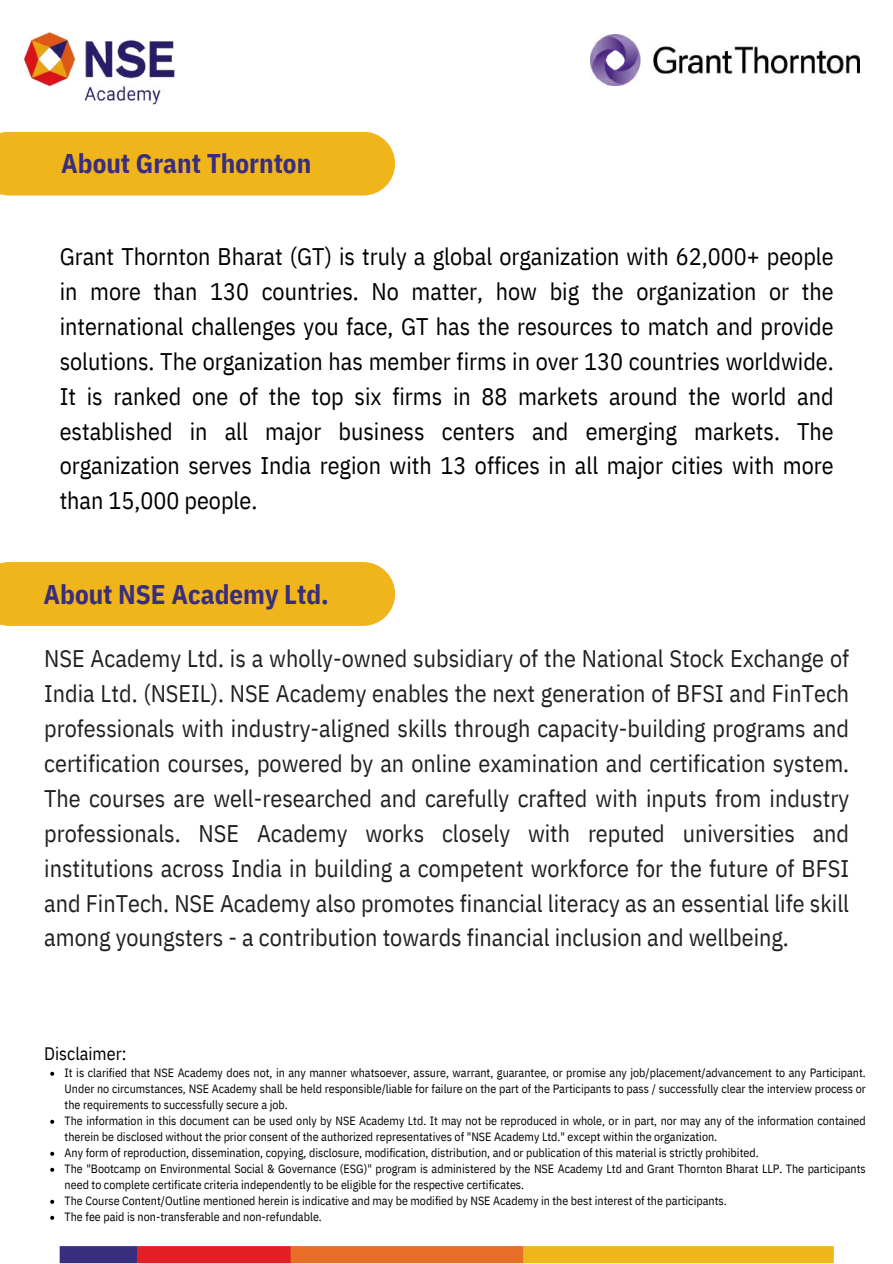
<style>
.page{position:relative;width:893px;height:1264px;background:#fff}
.page>*{position:absolute;margin:0;border:0;box-sizing:border-box;transform-origin:0 0}
.t1{font:700 27px "IBM Plex Sans Cond";color:#392d7d}
.t2{font:24px/34.8px "IBM Plex Sans Cond";color:#231f20;text-align:justify}
.t3{font:24px/34.8px "IBM Plex Sans Cond";color:#000;text-align:justify}
.t4{font:18px "IBM Plex Sans Cond";color:#000}
.t5{font:12px/16px "IBM Plex Sans Cond";color:#000}
</style>
<div class="page">
<div style="left:60px;top:1245px;width:77px;height:18px;background:#392d7d"></div>
<div style="left:137px;top:1245px;width:155px;height:18px;background:#e31f26"></div>
<div style="left:290px;top:1245px;width:234px;height:18px;background:#e86e25"></div>
<div style="left:523px;top:1245px;width:310px;height:18px;background:#f1b51c"></div>
<img style="left:23px;top:32px;width:152px;height:73px">
<div style="left:0;top:132px;width:395px;height:63px;background:#f1b51c"></div>
<img style="left:591px;top:34px;width:268px;height:51px">
<div style="left:0;top:562px;width:395px;height:64px;background:#f1b51c"></div>
<svg style="left:50px;top:1071px;width:4px;height:4px"></svg>
<svg style="left:50px;top:1119px;width:4px;height:4px"></svg>
<svg style="left:50px;top:1151px;width:4px;height:4px"></svg>
<svg style="left:50px;top:1167px;width:4px;height:4px"></svg>
<svg style="left:50px;top:1199px;width:4px;height:4px"></svg>
<svg style="left:50px;top:1215px;width:4px;height:4px"></svg>
<h1 class="t1" style="left:61px;top:146px;width:251px">About Grant Thornton</h1>
<p class="t3" style="left:60px;top:239px;width:775px">Grant Thornton Bharat (GT) is truly a global organization with 62,000+ people in more than 130 countries. No matter, how big the organization or the international challenges you face, GT has the resources to match and provide solutions. The organization has member firms in over 130 countries worldwide.<br>It is ranked one of the top six firms in 88 markets around the world and established in all major business centers and emerging markets. The organization serves India region with 13 offices in all major cities with more than 15,000 people.</p>
<h1 class="t1" style="left:43px;top:576px;width:287px">About NSE Academy Ltd.</h1>
<p class="t2" style="left:44px;top:641px;width:806px">NSE Academy Ltd. is a wholly-owned subsidiary of the National Stock Exchange of India Ltd. (NSEIL). NSE Academy enables the next generation of BFSI and FinTech professionals with industry-aligned skills through capacity-building programs and certification courses, powered by an online examination and certification system.<br>The courses are well-researched and carefully crafted with inputs from industry professionals. NSE Academy works closely with reputed universities and institutions across India in building a competent workforce for the future of BFSI and FinTech. NSE Academy also promotes financial literacy as an essential life skill among youngsters - a contribution towards financial inclusion and wellbeing.</p>
<h3 class="t4" style="left:44px;top:1041px;width:84px">Disclaimer:</h3>
<p class="t5" style="left:65px;top:1064px;width:802px">It is clarified that NSE Academy does not, in any manner whatsoever, assure, warrant, guarantee, or promise any job/placement/advancement to any Participant.<br>Under no circumstances, NSE Academy shall be held responsible/liable for failure on the part of the Participants to pass / successfully clear the interview process or the requirements to successfully secure a job.<br>The information in this document can be used only by NSE Academy Ltd. It may not be reproduced in whole, or in part, nor may any of the information contained therein be disclosed without the prior consent of the authorized representatives of "NSE Academy Ltd." except within the organization.<br>Any form of reproduction, dissemination, copying, disclosure, modification, distribution, and or publication of this material is strictly prohibited.<br>The "Bootcamp on Environmental Social &amp; Governance (ESG)" program is administered by the NSE Academy Ltd and Grant Thornton Bharat LLP. The participants need to complete certificate criteria independently to be eligible for the respective certificates.<br>The Course Content/Outline mentioned herein is indicative and may be modified by NSE Academy in the best interest of the participants.<br>The fee paid is non-transferable and non-refundable.</p>
</div>
